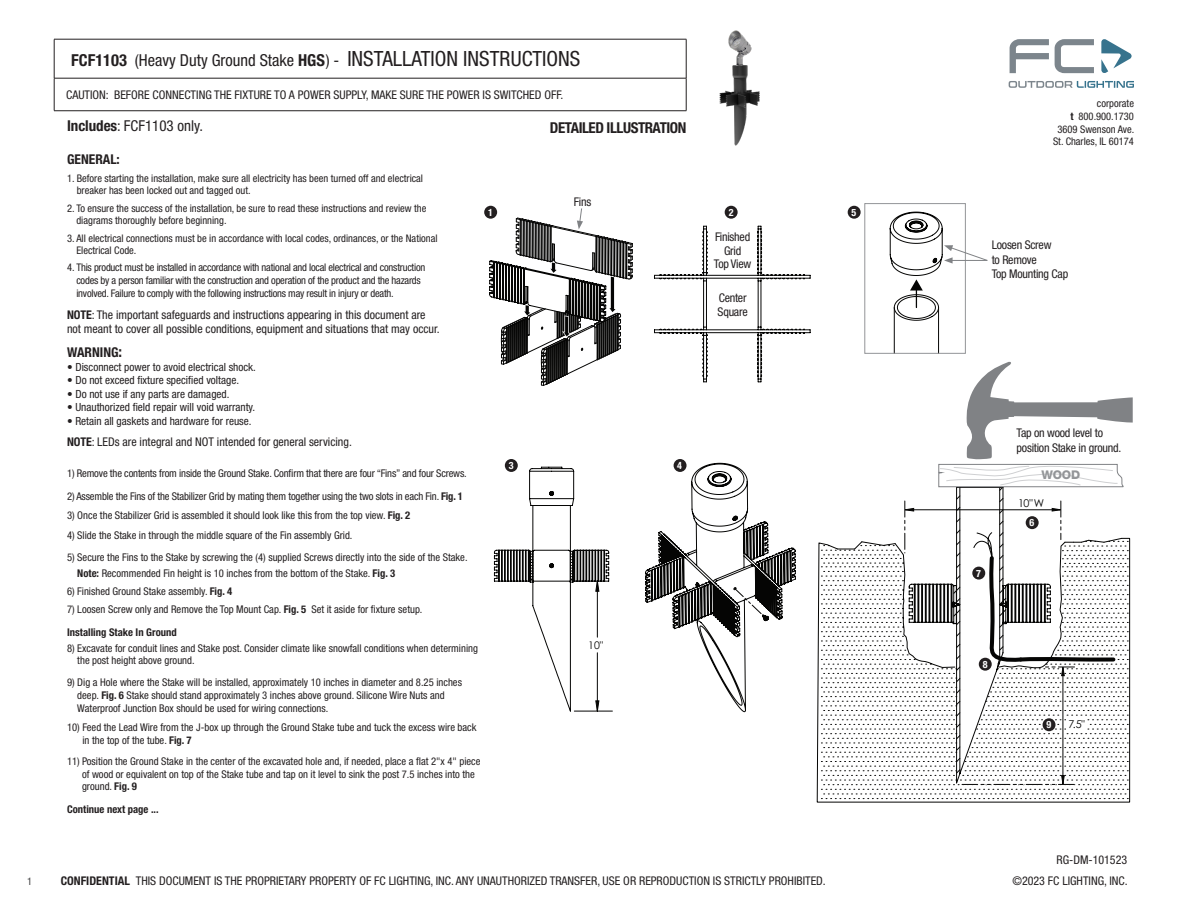
<style>
.page{position:relative;width:1188px;height:918px;background:#fff}
.page>*{position:absolute;margin:0;border:0;box-sizing:border-box;transform-origin:0 0}
.t1{font:condensed 21px "Helvetica Neue LT Std";color:#231f20}
.t2{font:condensed 15px "Helvetica Neue LT Std";color:#231f20}
.t3{font:700 condensed 15px "Helvetica Neue LT Std";letter-spacing:-.03em;color:#231f20}
.t4{font:700 condensed 13.5px "Helvetica Neue LT Std";color:#231f20}
.t5{font:condensed 12px/14.4px "Helvetica Neue LT Std";color:#231f20}
.t6{font:condensed 12px/14.4px "Helvetica Neue LT Std";letter-spacing:-.02em;color:#231f20}
.t7{font:800 12px "Helvetica Neue LT Std";color:#939598}
.t8{font:condensed 11.25px "Helvetica Neue LT Std";color:#231f20}
.t9{font:10.8px "Century Gothic";color:#050504}
.t10{font:condensed 10.65px/12.8px "Helvetica Neue LT Std";color:#231f20}
.t11{font:700 condensed 10.65px "Helvetica Neue LT Std";color:#231f20}
.t12{font:condensed 10.5px/12.6px "Helvetica Neue LT Std";color:#231f20}
.t13{font:condensed 10.5px/12.6px "Helvetica Neue LT Std";letter-spacing:-.02em;color:#231f20}
.t14{font:10.5px "Century Gothic";color:#050504}
.t15{font:condensed 10.5px "Helvetica Neue LT Std";color:#3e3e3f}
.t16{font:700 condensed 10.05px "Helvetica Neue LT Std";color:#fff}
.s1{font-weight:700;font-size:16.5px}
.s2{font-size:16.5px}
.s3{font-weight:700}
.s4{font-size:15px}
</style>
<div class="page">
<svg style="left:1101px;top:39px;width:31px;height:34px"></svg>
<svg style="left:1010px;top:39px;width:39px;height:34px"></svg>
<svg style="left:1055px;top:39px;width:39px;height:34px"></svg>
<svg style="left:1009px;top:81px;width:125px;height:7px"></svg>
<hr style="left:54px;top:39px;width:632px;height:1px;background:#231f20">
<hr style="left:54px;top:39px;width:1px;height:39px;background:#231f20">
<hr style="left:686px;top:39px;width:1px;height:39px;background:#231f20">
<hr style="left:54px;top:78px;width:632px;height:1px;background:#231f20">
<hr style="left:54px;top:78px;width:1px;height:33px;background:#231f20">
<hr style="left:686px;top:78px;width:1px;height:33px;background:#231f20">
<hr style="left:54px;top:110px;width:632px;height:1px;background:#231f20">
<svg style="left:817px;top:542px;width:313px;height:261px"></svg>
<svg style="left:821px;top:542px;width:307px;height:257px"></svg>
<svg style="left:838px;top:351px;width:295px;height:435px"></svg>
<svg style="left:654px;top:226px;width:156px;height:156px"></svg>
<hr style="left:938px;top:308px;width:1px;height:45px;background:#050504">
<hr style="left:894px;top:308px;width:1px;height:45px;background:#050504">
<div style="left:864px;top:203px;width:102px;height:151px;border:1px solid #939598"></div>
<hr style="left:574px;top:711px;width:38px;height:1px;background:#050504">
<svg style="left:494px;top:467px;width:115px;height:245px"></svg>
<svg style="left:645px;top:463px;width:151px;height:249px"></svg>
<svg style="left:890px;top:212px;width:98px;height:109px"></svg>
<svg style="left:489px;top:208px;width:144px;height:178px"></svg>
<div style="left:979px;top:658px;width:13px;height:13px;background:#231f20;border-radius:50%"></div>
<img style="left:719px;top:30px;width:41px;height:116px">
<div style="left:484px;top:206px;width:13px;height:13px;background:#231f20;border-radius:50%"></div>
<div style="left:725px;top:206px;width:13px;height:13px;background:#231f20;border-radius:50%"></div>
<div style="left:505px;top:459px;width:13px;height:13px;background:#231f20;border-radius:50%"></div>
<div style="left:674px;top:459px;width:13px;height:13px;background:#231f20;border-radius:50%"></div>
<div style="left:848px;top:206px;width:13px;height:13px;background:#231f20;border-radius:50%"></div>
<div style="left:1026px;top:516px;width:13px;height:13px;background:#231f20;border-radius:50%"></div>
<div style="left:1043px;top:718px;width:13px;height:13px;background:#231f20;border-radius:50%"></div>
<div style="left:972px;top:567px;width:13px;height:13px;background:#231f20;border-radius:50%"></div>
<p class="t15" style="left:27px;top:875px;width:7px">1</p>
<p class="t1" style="left:71px;top:47px;width:511px"><span class="s1">FCF1103</span> <span class="s2">(Heavy Duty Ground Stake</span> <span class="s1">HGS</span><span class="s2">) -</span> INSTALLATION INSTRUCTIONS</p>
<p class="t5" style="left:66px;top:87px;width:499px">CAUTION: BEFORE CONNECTING THE FIXTURE TO A POWER SUPPLY, MAKE SURE THE POWER IS SWITCHED OFF.</p>
<p class="t2" style="left:67px;top:117px;width:137px"><span class="s3">Includes</span>: FCF1103 only.</p>
<p class="t3" style="left:550px;top:118px;width:138px">DETAILED ILLUSTRATION</p>
<p class="t4" style="left:67px;top:152px;width:54px">GENERAL:</p>
<p class="t12" style="left:77px;top:172px;width:348px;text-indent:-10px">1. Before starting the installation, make sure all electricity has been turned off and electrical breaker has been locked out and tagged out.</p>
<p class="t12" style="left:76px;top:202px;width:352px;text-indent:-9px">2. To ensure the success of the installation, be sure to read these instructions and review the diagrams thoroughly before beginning.</p>
<p class="t12" style="left:76px;top:232px;width:363px;text-indent:-9px">3. All electrical connections must be in accordance with local codes, ordinances, or the National<br>Electrical Code.</p>
<p class="t13" style="left:76px;top:261px;width:351px;text-indent:-9px">4. This product must be installed in accordance with national and local electrical and construction codes by a person familiar with the construction and operation of the product and the hazards involved. Failure to comply with the following instructions may result in injury or death.</p>
<p class="t5" style="left:67px;top:307px;width:374px"><span class="s3">NOTE</span>: The important safeguards and instructions appearing in this document are not meant to cover all possible conditions, equipment and situations that may occur.</p>
<p class="t4" style="left:67px;top:344px;width:57px">WARNING<span class="s4">:</span></p>
<p class="t8" style="left:67px;top:360px;width:190px">• Disconnect power to avoid electrical shock.</p>
<p class="t8" style="left:67px;top:374px;width:174px">• Do not exceed fixture specified voltage.</p>
<p class="t8" style="left:67px;top:387px;width:164px">• Do not use if any parts are damaged.</p>
<p class="t8" style="left:67px;top:401px;width:190px">• Unauthorized field repair will void warranty.</p>
<p class="t8" style="left:67px;top:414px;width:186px">• Retain all gaskets and hardware for reuse.</p>
<p class="t5" style="left:67px;top:434px;width:286px"><span class="s3">NOTE</span>: LEDs are integral and NOT intended for general servicing.</p>
<p class="t10" style="left:67px;top:467px;width:401px">1) Remove the contents from inside the Ground Stake. Confirm that there are four “Fins” and four Screws.</p>
<p class="t10" style="left:67px;top:489px;width:397px">2) Assemble the Fins of the Stabilizer Grid by mating them together using the two slots in each Fin. <span class="s3">Fig. 1</span></p>
<p class="t10" style="left:67px;top:509px;width:345px">3) Once the Stabilizer Grid is assembled it should look like this from the top view. <span class="s3">Fig. 2</span></p>
<p class="t10" style="left:67px;top:528px;width:287px">4) Slide the Stake in through the middle square of the Fin assembly Grid.</p>
<p class="t10" style="left:77px;top:550px;width:392px;line-height:15.3px;text-indent:-10px">5) Secure the Fins to the Stake by screwing the (4) supplied Screws directly into the side of the Stake.<br><span class="s3">Note:</span> Recommended Fin height is 10 inches from the bottom of the Stake. <span class="s3">Fig. 3</span></p>
<p class="t10" style="left:67px;top:585px;width:167px">6) Finished Ground Stake assembly. <span class="s3">Fig. 4</span></p>
<p class="t10" style="left:67px;top:603px;width:357px">7) Loosen Screw only and Remove the Top Mount Cap. <span class="s3">Fig. 5</span> Set it aside for fixture setup.</p>
<p class="t11" style="left:67px;top:626px;width:111px">Installing Stake In Ground</p>
<p class="t10" style="left:77px;top:641px;width:402px;text-indent:-10px">8) Excavate for conduit lines and Stake post. Consider climate like snowfall conditions when determining the post height above ground.</p>
<p class="t10" style="left:77px;top:676px;width:386px;text-indent:-10px">9) Dig a Hole where the Stake will be installed, approximately 10 inches in diameter and 8.25 inches deep. <span class="s3">Fig. 6</span> Stake should stand approximately 3 inches above ground. Silicone Wire Nuts and<br>Waterproof Junction Box should be used for wiring connections.</p>
<p class="t10" style="left:82px;top:721px;width:396px;text-indent:-15px">10) Feed the Lead Wire from the J-box up through the Ground Stake tube and tuck the excess wire back in the top of the tube. <span class="s3">Fig. 7</span></p>
<p class="t10" style="left:82px;top:755px;width:400px;text-indent:-15px">11) Position the Ground Stake in the center of the excavated hole and, if needed, place a flat 2"x 4" piece of wood or equivalent on top of the Stake tube and tap on it level to sink the post 7.5 inches into the ground. <span class="s3">Fig. 9</span></p>
<p class="t11" style="left:67px;top:803px;width:93px">Continue next page ...</p>
<p class="t5" style="left:574px;top:194px;width:19px">Fins</p>
<p class="t16" style="left:488px;top:206px;width:6px">1</p>
<p class="t16" style="left:729px;top:206px;width:6px">2</p>
<p class="t6" style="left:715px;top:230px;width:37px">Finished</p>
<p class="t5" style="left:724px;top:243px;width:19px">Grid</p>
<p class="t5" style="left:714px;top:257px;width:39px">Top View</p>
<p class="t5" style="left:719px;top:290px;width:29px">Center</p>
<p class="t5" style="left:718px;top:304px;width:32px">Square</p>
<p class="t16" style="left:509px;top:459px;width:6px">3</p>
<p class="t16" style="left:677px;top:459px;width:6px">4</p>
<p class="t14" style="left:588px;top:639px;width:16px">10"</p>
<p class="t16" style="left:852px;top:206px;width:6px">5</p>
<p class="t12" style="left:1053px;top:97px;width:83px;text-align:right">corporate<br><span class="s3">t</span> 800.900.1730<br>3609 Swenson Ave.<br>St. Charles, IL 60174</p>
<p class="t6" style="left:992px;top:238px;width:61px">Loosen Screw</p>
<p class="t6" style="left:992px;top:252px;width:47px">to Remove</p>
<p class="t6" style="left:992px;top:266px;width:78px">Top Mounting Cap</p>
<p class="t6" style="left:1017px;top:426px;width:106px">Tap on wood level to position Stake in ground.</p>
<p class="t14" style="left:1024px;top:428px;width:27px">10"W</p>
<p class="t7" style="left:1042px;top:467px;width:40px">WOOD</p>
<p class="t9" style="left:1018px;top:496px;width:28px">10"W</p>
<p class="t16" style="left:976px;top:567px;width:6px">7</p>
<p class="t16" style="left:983px;top:658px;width:6px">8</p>
<p class="t16" style="left:1030px;top:517px;width:6px">6</p>
<p class="t16" style="left:1047px;top:719px;width:6px">9</p>
<p class="t9" style="left:1068px;top:718px;width:18px">7.5"</p>
<p class="t5" style="left:1056px;top:852px;width:72px">RG-DM-101523</p>
<p class="t5" style="left:61px;top:873px;width:767px"><span class="s3">CONFIDENTIAL</span> THIS DOCUMENT IS THE PROPRIETARY PROPERTY OF FC LIGHTING, INC. ANY UNAUTHORIZED TRANSFER, USE OR REPRODUCTION IS STRICTLY PROHIBITED.</p>
<p class="t5" style="left:1012px;top:873px;width:117px">©2023 FC LIGHTING, INC.</p>
</div>
